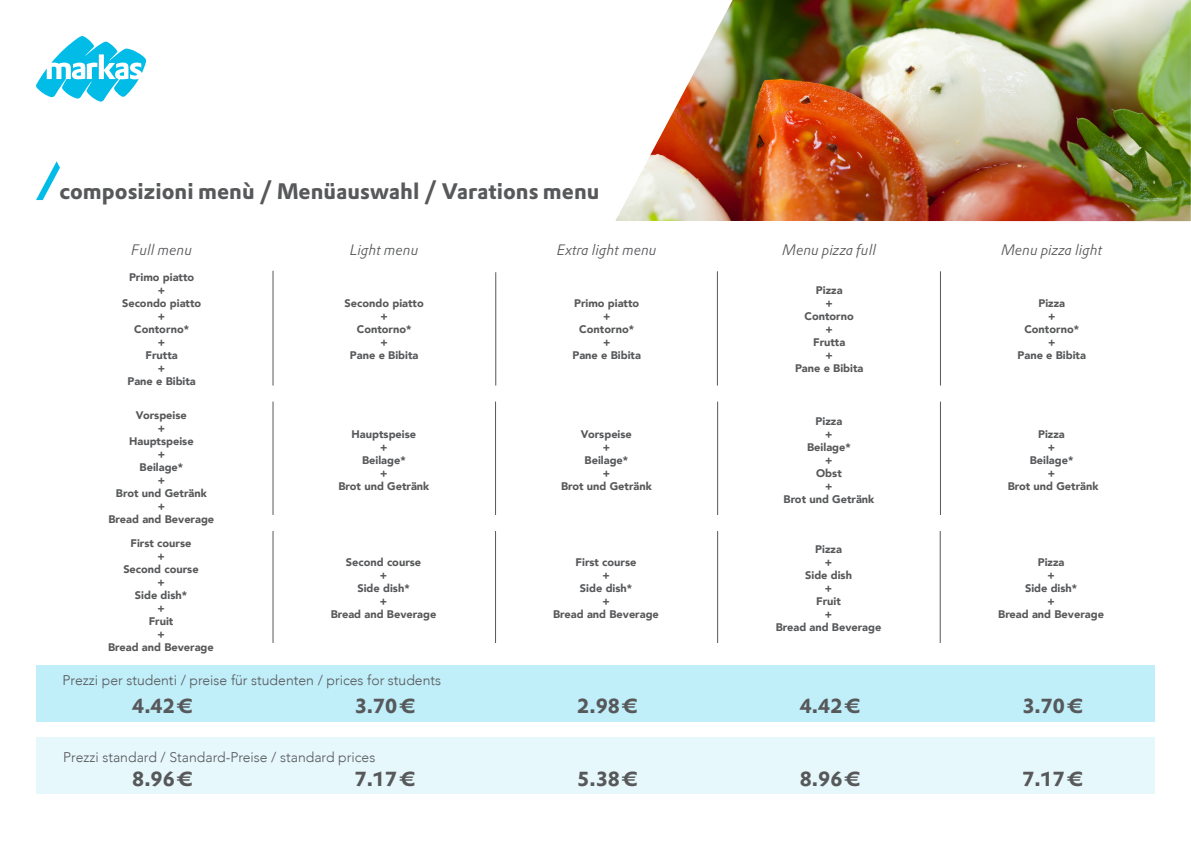
<style>
.page{position:relative;width:1191px;height:842px;background:#fff}
.page>*{position:absolute;margin:0;border:0;box-sizing:border-box;transform-origin:0 0}
.t1{font:700 22px "DTL Prokyon T";color:#57585a}
.t2{font:700 20px "DTL Prokyon T";color:#57585a}
.t3{font:italic 300 14.8px "DTL Prokyon ST";color:#57585a}
.t4{font:300 14px "Avenir";color:#57585a}
.t5{font:900 11px/13px "Avenir";color:#57585a;text-align:center}
</style>
<div class="page">
<img style="left:615px;top:0;width:576px;height:221px">
<div style="left:36px;top:665px;width:1119px;height:56px;background:#c0eef9"></div>
<div style="left:36px;top:737px;width:1119px;height:57px;background:#e6f8fc"></div>
<svg style="left:36px;top:36px;width:110px;height:66px"></svg>
<svg style="left:36px;top:161px;width:24px;height:39px"></svg>
<hr style="left:273px;top:402px;width:1px;height:113px;background:#57585a">
<hr style="left:273px;top:531px;width:1px;height:112px;background:#57585a">
<hr style="left:273px;top:271px;width:1px;height:115px;background:#57585a">
<hr style="left:495px;top:272px;width:1px;height:114px;background:#57585a">
<hr style="left:717px;top:271px;width:1px;height:115px;background:#57585a">
<hr style="left:940px;top:271px;width:1px;height:115px;background:#57585a">
<hr style="left:940px;top:402px;width:1px;height:113px;background:#57585a">
<hr style="left:495px;top:402px;width:1px;height:113px;background:#57585a">
<hr style="left:495px;top:531px;width:1px;height:112px;background:#57585a">
<hr style="left:717px;top:402px;width:1px;height:113px;background:#57585a">
<hr style="left:717px;top:531px;width:1px;height:112px;background:#57585a">
<hr style="left:940px;top:531px;width:1px;height:112px;background:#57585a">
<p class="t1" style="left:60px;top:176px;width:541px">composizioni menù / Menüauswahl / Varations menu</p>
<p class="t3" style="left:131px;top:240px;width:63px">Full menu</p>
<p class="t3" style="left:350px;top:240px;width:70px">Light menu</p>
<p class="t3" style="left:557px;top:240px;width:101px">Extra light menu</p>
<p class="t3" style="left:782px;top:240px;width:96px">Menu pizza full</p>
<p class="t3" style="left:1001px;top:240px;width:103px">Menu pizza light</p>
<p class="t5" style="left:122px;top:270px;width:81px">Primo piatto<br>+<br>Secondo piatto +</p>
<p class="t5" style="left:134px;top:322px;width:56px">Contorno* +</p>
<p class="t5" style="left:146px;top:348px;width:34px">Frutta</p>
<p class="t5" style="left:158px;top:361px;width:9px">+</p>
<p class="t5" style="left:127px;top:374px;width:70px">Pane e Bibita</p>
<p class="t5" style="left:136px;top:408px;width:52px">Vorspeise</p>
<p class="t5" style="left:158px;top:421px;width:9px">+</p>
<p class="t5" style="left:129px;top:434px;width:66px">Hauptspeise</p>
<p class="t5" style="left:158px;top:447px;width:9px">+</p>
<p class="t5" style="left:140px;top:460px;width:45px">Beilage*</p>
<p class="t5" style="left:158px;top:473px;width:9px">+</p>
<p class="t5" style="left:116px;top:486px;width:92px">Brot und Getränk</p>
<p class="t5" style="left:158px;top:499px;width:9px">+</p>
<p class="t5" style="left:108px;top:512px;width:107px">Bread and Beverage</p>
<p class="t5" style="left:123px;top:536px;width:77px">First course<br>+<br>Second course +</p>
<p class="t5" style="left:135px;top:588px;width:54px">Side dish* +</p>
<p class="t5" style="left:149px;top:614px;width:26px">Fruit</p>
<p class="t5" style="left:157px;top:627px;width:9px">+</p>
<p class="t5" style="left:108px;top:640px;width:107px">Bread and Beverage</p>
<p class="t5" style="left:344px;top:296px;width:81px">Secondo piatto +</p>
<p class="t5" style="left:357px;top:322px;width:56px">Contorno*</p>
<p class="t5" style="left:380px;top:335px;width:9px">+</p>
<p class="t5" style="left:350px;top:348px;width:70px">Pane e Bibita</p>
<p class="t5" style="left:352px;top:427px;width:66px">Hauptspeise</p>
<p class="t5" style="left:380px;top:440px;width:9px">+</p>
<p class="t5" style="left:362px;top:453px;width:45px">Beilage*</p>
<p class="t5" style="left:380px;top:466px;width:9px">+</p>
<p class="t5" style="left:338px;top:479px;width:92px">Brot und Getränk</p>
<p class="t5" style="left:346px;top:556px;width:77px">Second course +</p>
<p class="t5" style="left:357px;top:582px;width:54px">Side dish*</p>
<p class="t5" style="left:380px;top:595px;width:9px">+</p>
<p class="t5" style="left:331px;top:608px;width:107px">Bread and Beverage</p>
<p class="t4" style="left:63px;top:672px;width:380px">Prezzi per studenti / preise für studenten / prices for students</p>
<p class="t5" style="left:574px;top:296px;width:67px">Primo piatto +</p>
<p class="t5" style="left:579px;top:322px;width:56px">Contorno*</p>
<p class="t5" style="left:603px;top:335px;width:9px">+</p>
<p class="t5" style="left:572px;top:348px;width:70px">Pane e Bibita</p>
<p class="t5" style="left:581px;top:427px;width:52px">Vorspeise</p>
<p class="t5" style="left:603px;top:440px;width:9px">+</p>
<p class="t5" style="left:584px;top:453px;width:45px">Beilage*</p>
<p class="t5" style="left:603px;top:466px;width:9px">+</p>
<p class="t5" style="left:561px;top:479px;width:92px">Brot und Getränk</p>
<p class="t5" style="left:575px;top:556px;width:62px">First course +</p>
<p class="t5" style="left:580px;top:582px;width:54px">Side dish*</p>
<p class="t5" style="left:602px;top:595px;width:9px">+</p>
<p class="t5" style="left:553px;top:608px;width:107px">Bread and Beverage</p>
<p class="t5" style="left:816px;top:283px;width:28px">Pizza +</p>
<p class="t5" style="left:804px;top:309px;width:51px">Contorno +</p>
<p class="t5" style="left:813px;top:335px;width:34px">Frutta</p>
<p class="t5" style="left:825px;top:348px;width:9px">+</p>
<p class="t5" style="left:795px;top:361px;width:70px">Pane e Bibita</p>
<p class="t5" style="left:815px;top:414px;width:28px">Pizza +</p>
<p class="t5" style="left:807px;top:440px;width:45px">Beilage*</p>
<p class="t5" style="left:825px;top:453px;width:9px">+</p>
<p class="t5" style="left:816px;top:466px;width:27px">Obst</p>
<p class="t5" style="left:825px;top:479px;width:9px">+</p>
<p class="t5" style="left:783px;top:492px;width:92px">Brot und Getränk</p>
<p class="t5" style="left:815px;top:543px;width:28px">Pizza +</p>
<p class="t5" style="left:805px;top:569px;width:48px">Side dish +</p>
<p class="t5" style="left:816px;top:595px;width:26px">Fruit</p>
<p class="t5" style="left:825px;top:608px;width:9px">+</p>
<p class="t5" style="left:775px;top:621px;width:107px">Bread and Beverage</p>
<p class="t5" style="left:1038px;top:296px;width:28px">Pizza +</p>
<p class="t5" style="left:1024px;top:322px;width:56px">Contorno*</p>
<p class="t5" style="left:1048px;top:335px;width:9px">+</p>
<p class="t5" style="left:1017px;top:348px;width:70px">Pane e Bibita</p>
<p class="t5" style="left:1038px;top:427px;width:28px">Pizza +</p>
<p class="t5" style="left:1029px;top:453px;width:45px">Beilage*</p>
<p class="t5" style="left:1047px;top:466px;width:9px">+</p>
<p class="t5" style="left:1007px;top:479px;width:92px">Brot und Getränk</p>
<p class="t5" style="left:1037px;top:556px;width:28px">Pizza +</p>
<p class="t5" style="left:1025px;top:582px;width:54px">Side dish*</p>
<p class="t5" style="left:1047px;top:595px;width:9px">+</p>
<p class="t5" style="left:998px;top:608px;width:107px">Bread and Beverage</p>
<p class="t2" style="left:132px;top:693px;width:60px">4.42 €</p>
<p class="t2" style="left:355px;top:693px;width:60px">3.70 €</p>
<p class="t2" style="left:577px;top:693px;width:60px">2.98 €</p>
<p class="t2" style="left:800px;top:693px;width:60px">4.42 €</p>
<p class="t2" style="left:1022px;top:693px;width:60px">3.70 €</p>
<p class="t4" style="left:63px;top:749px;width:313px">Prezzi standard / Standard-Preise / standard prices</p>
<p class="t2" style="left:132px;top:766px;width:60px">8.96 €</p>
<p class="t2" style="left:355px;top:766px;width:60px">7.17 €</p>
<p class="t2" style="left:577px;top:766px;width:60px">5.38 €</p>
<p class="t2" style="left:800px;top:766px;width:60px">8.96 €</p>
<p class="t2" style="left:1022px;top:766px;width:60px">7.17 €</p>
</div>
